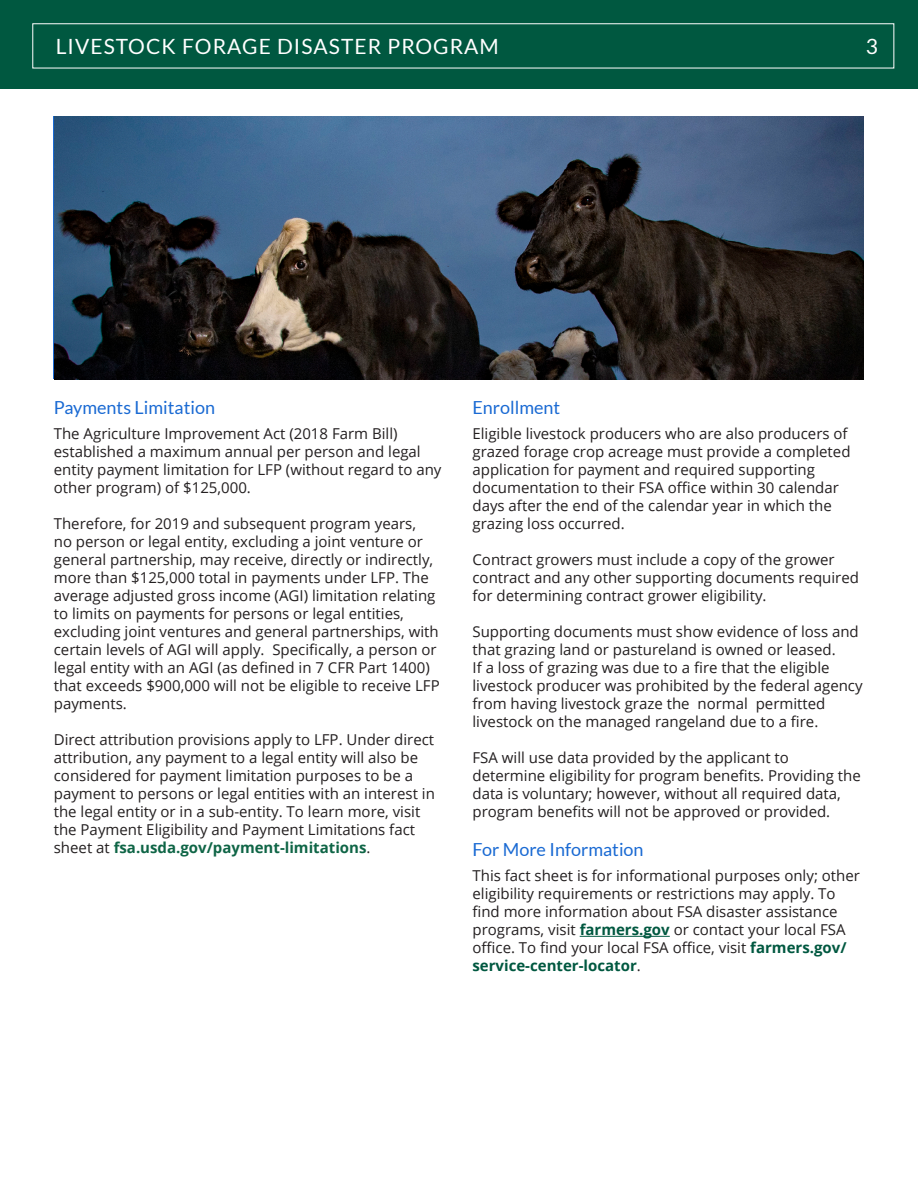
<style>
.page{position:relative;width:918px;height:1188px;background:#fff}
.page>*{position:absolute;margin:0;border:0;box-sizing:border-box;transform-origin:0 0}
.Subheader_1{font:21px "Lato";letter-spacing:.05em;color:#fff}
.Subheader_1-2{font:18px "Lato";color:#1a6ad3}
.Body_Style{font:15px/18px "Open Sans";color:#231f20}
.s1{font-weight:700;color:#0f6546}
.s2{font-weight:700;color:#005840}
</style>
<div class="page">
<div style="left:0;top:0;width:918px;height:89px;background:#005840"></div>
<img style="left:55px;top:116px;width:809px;height:263px">
<hr style="left:580px;top:936px;width:90px;height:1px;background:#005840">
<p class="Subheader_1" style="left:56px;top:35px;width:445px">LIVESTOCK FORAGE DISASTER PROGRAM</p>
<p class="Subheader_1" style="left:866px;top:35px;width:14px">3</p>
<p class="Subheader_1-2" style="left:54px;top:398px;width:163px">Payments Limitation</p>
<p class="Body_Style" style="left:54px;top:424px;width:389px">The Agriculture Improvement Act (2018 Farm Bill) established a maximum annual per person and legal entity payment limitation for LFP (without regard to any other program) of $125,000.</p>
<p class="Body_Style" style="left:54px;top:514px;width:387px">Therefore, for 2019 and subsequent program years,<br>no person or legal entity, excluding a joint venture or general partnership, may receive, directly or indirectly, more than $125,000 total in payments under LFP. The average adjusted gross income (AGI) limitation relating to limits on payments for persons or legal entities, excluding joint ventures and general partnerships, with certain levels of AGI will apply. Specifically, a person or legal entity with an AGI (as defined in 7 CFR Part 1400) that exceeds $900,000 will not be eligible to receive LFP payments.</p>
<p class="Body_Style" style="left:54px;top:730px;width:383px">Direct attribution provisions apply to LFP. Under direct attribution, any payment to a legal entity will also be considered for payment limitation purposes to be a payment to persons or legal entities with an interest in the legal entity or in a sub-entity. To learn more, visit the Payment Eligibility and Payment Limitations fact sheet at <span class="s1">fsa.usda.gov/payment-limitations</span>.</p>
<p class="Subheader_1-2" style="left:472px;top:398px;width:89px">Enrollment</p>
<p class="Body_Style" style="left:472px;top:424px;width:380px">Eligible livestock producers who are also producers of grazed forage crop acreage must provide a completed application for payment and required supporting documentation to their FSA office within 30 calendar days after the end of the calendar year in which the grazing loss occurred.</p>
<p class="Body_Style" style="left:472px;top:550px;width:388px">Contract growers must include a copy of the grower contract and any other supporting documents required for determining contract grower eligibility.</p>
<p class="Body_Style" style="left:472px;top:622px;width:392px">Supporting documents must show evidence of loss and that grazing land or pastureland is owned or leased.<br>If a loss of grazing was due to a fire that the eligible livestock producer was prohibited by the federal agency from having livestock graze the normal permitted livestock on the managed rangeland due to a fire.</p>
<p class="Body_Style" style="left:472px;top:748px;width:390px">FSA will use data provided by the applicant to determine eligibility for program benefits. Providing the data is voluntary; however, without all required data, program benefits will not be approved or provided.</p>
<p class="Subheader_1-2" style="left:472px;top:840px;width:173px">For More Information</p>
<p class="Body_Style" style="left:472px;top:866px;width:389px">This fact sheet is for informational purposes only; other eligibility requirements or restrictions may apply. To find more information about FSA disaster assistance programs, visit <span class="s2">farmers.gov</span> or contact your local FSA office. To find your local FSA office, visit <span class="s2">farmers.gov/ service-center-locator</span>.</p>
</div>
